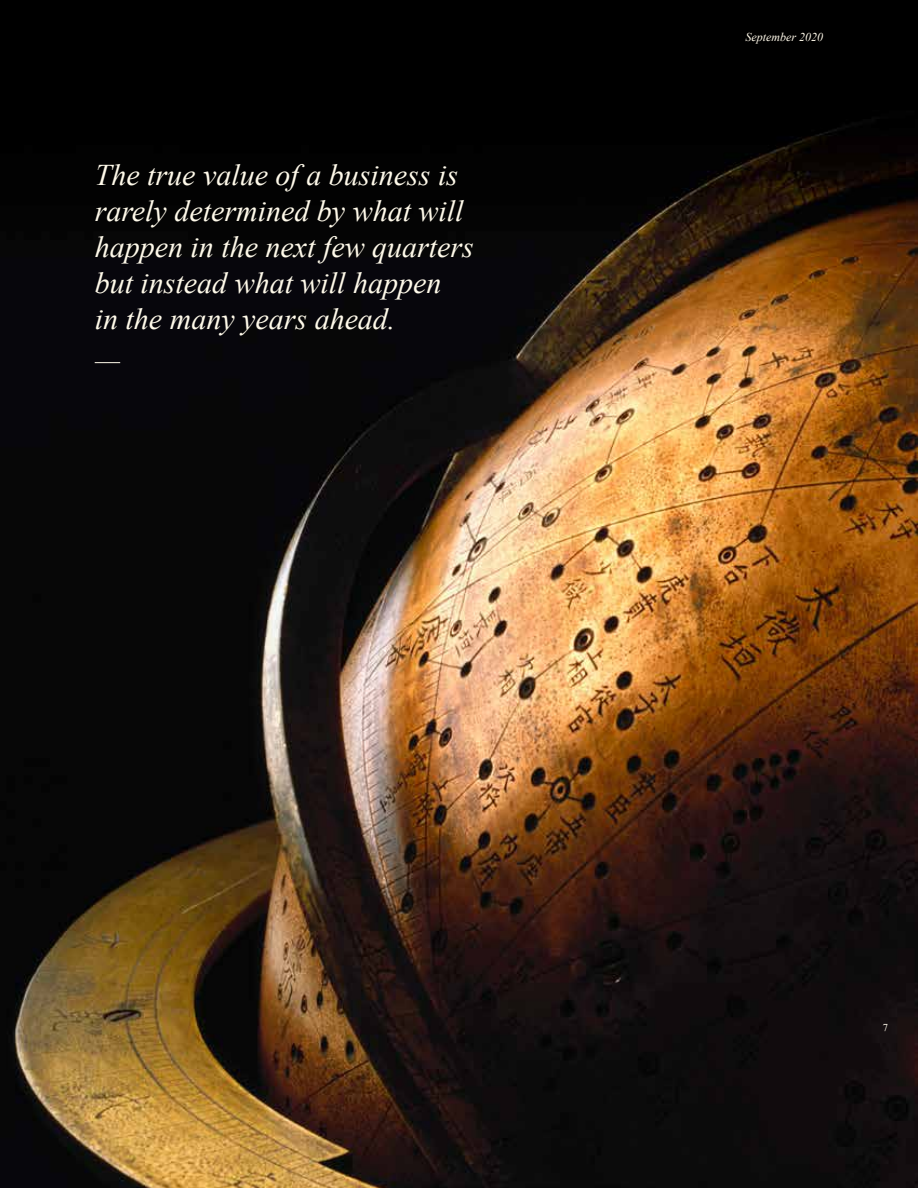
<style>
.page{position:relative;width:918px;height:1188px;background:#fff}
.page>*{position:absolute;margin:0;border:0;box-sizing:border-box;transform-origin:0 0}
.t1{font:italic 30px/36px "Times New Roman";color:#fffaea}
.t2{font:italic 12px "Times New Roman";color:#fffaea}
.t3{font:10.5px "Times New Roman";color:#fffaea}
</style>
<div class="page">
<img style="left:0;top:0;width:918px;height:1188px">
<svg style="left:95px;top:362px;width:25px;height:1px"></svg>
<p class="t1" style="left:95px;top:157px;width:381px">The true value of a business is rarely determined by what will happen in the next few quarters but instead what will happen<br>in the many years ahead.</p>
<p class="t2" style="left:746px;top:29px;width:79px">September 2020</p>
<p class="t3" style="left:883px;top:1020px;width:7px">7</p>
</div>
